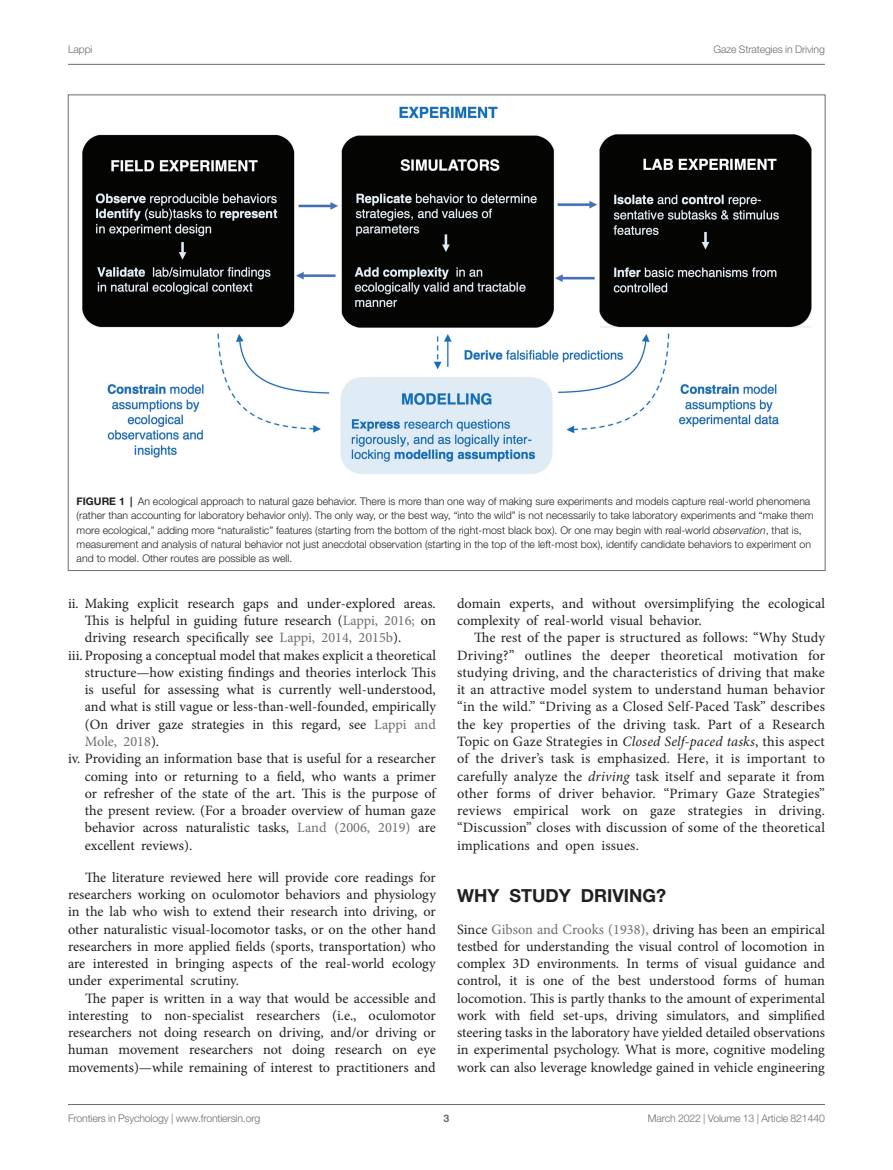
<style>
.page{position:relative;width:893px;height:1170px;background:#fff}
.page>*{position:absolute;margin:0;border:0;box-sizing:border-box;transform-origin:0 0}
.HEAD_1{font:700 18px "Helvetica Neue LT Std";color:#231f20}
.TEXT{font:14.25px/17.2px "Minion Pro";color:#231f20;text-align:justify}
.TEXT_FLUSH{font:14.25px/17.2px "Minion Pro";color:#231f20;text-align:justify}
.NL_MID{font:14.25px/17.2px "Minion Pro";color:#231f20;text-align:justify}
.NL_BLW{font:14.25px/17.2px "Minion Pro";color:#231f20;text-align:justify}
.FIG_LEG{font:300 10.5px/14.2px "Helvetica Neue LT Std";color:#231f20}
.t1{font:300 10.5px "Helvetica Neue LT Std";letter-spacing:-.015em;color:#6c6d70}
.t2{font:700 10.5px "Helvetica Neue LT Std";color:#6c6d70}
.s1{font-weight:700}
.s2{font-style:italic}
.s3{color:#6c6d70}
</style>
<div class="page">
<hr style="left:68px;top:64px;width:757px;height:1px;background:#6c6d70">
<hr style="left:68px;top:1104px;width:757px;height:1px;background:#6c6d70">
<img style="left:82px;top:106px;width:730px;height:368px">
<p class="t1" style="left:68px;top:42px;width:26px">Lappi</p>
<p class="t1" style="left:713px;top:42px;width:113px">Gaze Strategies in Driving</p>
<p class="FIG_LEG" style="left:77px;top:494px;width:738px"><span class="s1">FIGURE 1 |</span> An ecological approach to natural gaze behavior. There is more than one way of making sure experiments and models capture real-world phenomena (rather than accounting for laboratory behavior only). The only way, or the best way, “into the wild” is not necessarily to take laboratory experiments and “make them more ecological,” adding more “naturalistic” features (starting from the bottom of the right-most black box). Or one may begin with real-world <span class="s2">observation</span>, that is, measurement and analysis of natural behavior not just anecdotal observation (starting in the top of the left-most box), identify candidate behaviors to experiment on and to model. Other routes are possible as well.</p>
<p class="NL_MID" style="left:85px;top:594px;width:353px;text-indent:-17px">ii. Making explicit research gaps and under-explored areas.<br>This is helpful in guiding future research (<span class="s3">Lappi, 2016;</span> on driving research specifically see <span class="s3">Lappi, 2014, 2015b</span>).</p>
<p class="NL_MID" style="left:85px;top:646px;width:353px;text-indent:-17px">iii. Proposing a conceptual model that makes explicit a theoretical structure—how existing findings and theories interlock This is useful for assessing what is currently well-understood, and what is still vague or less-than-well-founded, empirically (On driver gaze strategies in this regard, see <span class="s3">Lappi and Mole, 2018</span>).</p>
<p class="NL_BLW" style="left:85px;top:750px;width:352px;text-indent:-17px">iv. Providing an information base that is useful for a researcher coming into or returning to a field, who wants a primer or refresher of the state of the art. This is the purpose of the present review. (For a broader overview of human gaze behavior across naturalistic tasks, <span class="s3">Land (2006, 2019)</span> are excellent reviews).</p>
<p class="TEXT" style="left:68px;top:868px;width:369px;text-indent:17px">The literature reviewed here will provide core readings for researchers working on oculomotor behaviors and physiology in the lab who wish to extend their research into driving, or other naturalistic visual-locomotor tasks, or on the other hand researchers in more applied fields (sports, transportation) who are interested in bringing aspects of the real-world ecology under experimental scrutiny.</p>
<p class="TEXT" style="left:68px;top:989px;width:369px;text-indent:17px">The paper is written in a way that would be accessible and interesting to non-specialist researchers (i.e., oculomotor researchers not doing research on driving, and/or driving or human movement researchers not doing research on eye movements)—while remaining of interest to practitioners and</p>
<p class="TEXT" style="left:457px;top:594px;width:369px">domain experts, and without oversimplifying the ecological complexity of real-world visual behavior.</p>
<p class="TEXT" style="left:457px;top:629px;width:369px;text-indent:17px">The rest of the paper is structured as follows: “Why Study Driving?” outlines the deeper theoretical motivation for studying driving, and the characteristics of driving that make it an attractive model system to understand human behavior “in the wild.” “Driving as a Closed Self-Paced Task” describes the key properties of the driving task. Part of a Research Topic on Gaze Strategies in <span class="s2">Closed Self-paced tasks</span>, this aspect of the driver’s task is emphasized. Here, it is important to carefully analyze the <span class="s2">driving</span> task itself and separate it from other forms of driver behavior. “Primary Gaze Strategies” reviews empirical work on gaze strategies in driving. “Discussion” closes with discussion of some of the theoretical implications and open issues.</p>
<p class="HEAD_1" style="left:457px;top:884px;width:211px">WHY STUDY DRIVING?</p>
<p class="TEXT_FLUSH" style="left:457px;top:920px;width:369px">Since <span class="s3">Gibson and Crooks (1938),</span> driving has been an empirical testbed for understanding the visual control of locomotion in complex 3D environments. In terms of visual guidance and control, it is one of the best understood forms of human locomotion. This is partly thanks to the amount of experimental work with field set-ups, driving simulators, and simplified steering tasks in the laboratory have yielded detailed observations in experimental psychology. What is more, cognitive modeling work can also leverage knowledge gained in vehicle engineering</p>
<p class="t1" style="left:68px;top:1111px;width:194px">Frontiers in Psychology | www.frontiersin.org</p>
<p class="t2" style="left:444px;top:1111px;width:7px">3</p>
<p class="t1" style="left:648px;top:1111px;width:178px">March 2022 | Volume 13 | Article 821440</p>
</div>
